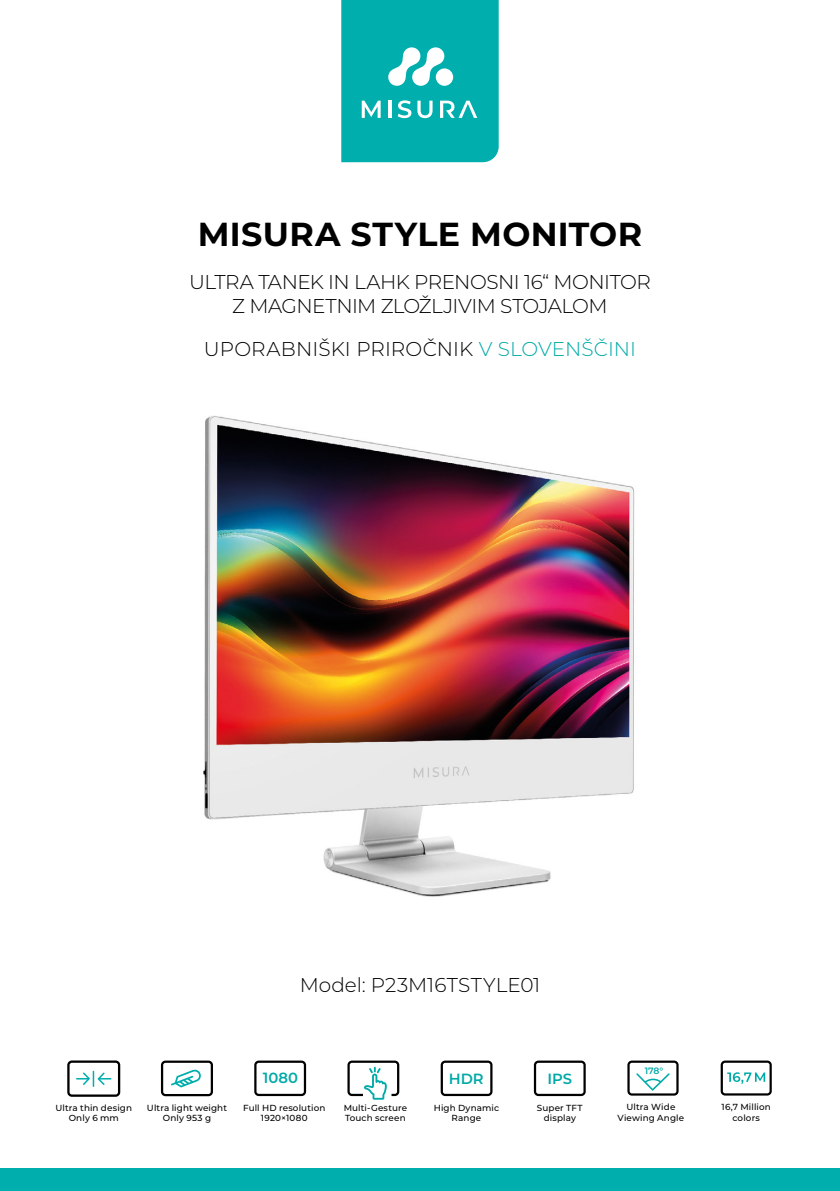
<style>
.page{position:relative;width:840px;height:1191px;background:#fff}
.page>*{position:absolute;margin:0;border:0;box-sizing:border-box;transform-origin:0 0}
.t1{font:700 33.2px "Montserrat";letter-spacing:.01em;color:#000}
.t2{font:300 20px/24px "Montserrat";letter-spacing:-.015em;color:#000;text-align:center}
.t3{font:300 20px "Montserrat";letter-spacing:.005em;color:#000}
.t4{font:600 14.8px "Montserrat";color:#00aaa8}
.t5{font:600 9.2px "Montserrat";color:#00aaa8}
.t6{font:500 8.8px/10.6px "Montserrat";letter-spacing:.015em;color:#000;text-align:center}
.s1{color:#00aaa8}
</style>
<div class="page">
<div style="left:0;top:1168px;width:839px;height:23px;background:#00aeae"></div>
<svg style="left:254px;top:1060px;width:52px;height:36px"></svg>
<svg style="left:347px;top:1060px;width:52px;height:39px"></svg>
<svg style="left:440px;top:1060px;width:52px;height:36px"></svg>
<svg style="left:533px;top:1060px;width:52px;height:36px"></svg>
<svg style="left:627px;top:1060px;width:51px;height:35px"></svg>
<svg style="left:161px;top:1060px;width:52px;height:36px"></svg>
<svg style="left:67px;top:1060px;width:53px;height:36px"></svg>
<img style="left:203px;top:416px;width:432px;height:481px">
<svg style="left:720px;top:1060px;width:51px;height:35px"></svg>
<svg style="left:341px;top:0;width:157px;height:162px;background:#15b4b4"></svg>
<h1 class="t1" style="left:198px;top:210px;width:445px">MISURA STYLE MONITOR</h1>
<h2 class="t2" style="left:189px;top:269px;width:463px">ULTRA TANEK IN LAHK PRENOSNI 16“ MONITOR<br>Z MAGNETNIM ZLOŽLJIVIM STOJALOM</h2>
<h2 class="t3" style="left:204px;top:335px;width:433px">UPORABNIŠKI PRIROČNIK <span class="s1">V SLOVENŠČINI</span></h2>
<h2 class="t2" style="left:299px;top:972px;width:242px">Model: P23M16TSTYLE01</h2>
<p class="t6" style="left:55px;top:1101px;width:78px">Ultra thin design<br>Only 6 mm</p>
<p class="t6" style="left:147px;top:1101px;width:81px">Ultra light weight<br>Only 953 g</p>
<h3 class="t4" style="left:263px;top:1067px;width:37px">1080</h3>
<p class="t6" style="left:243px;top:1101px;width:84px">Full HD resolution<br>1920×1080</p>
<p class="t6" style="left:343px;top:1101px;width:65px;text-align:left">Multi-Gesture<br>Touch screen</p>
<h3 class="t4" style="left:448px;top:1068px;width:36px">HDR</h3>
<p class="t6" style="left:433px;top:1101px;width:67px">High Dynamic<br>Range</p>
<h3 class="t4" style="left:547px;top:1068px;width:26px">IPS</h3>
<p class="t6" style="left:536px;top:1101px;width:47px">Super TFT display</p>
<p class="t5" style="left:644px;top:1064px;width:20px">178°</p>
<p class="t6" style="left:617px;top:1101px;width:68px">Ultra Wide<br>Viewing Angle</p>
<p class="t6" style="left:721px;top:1101px;width:51px">16,7 Million colors</p>
</div>
